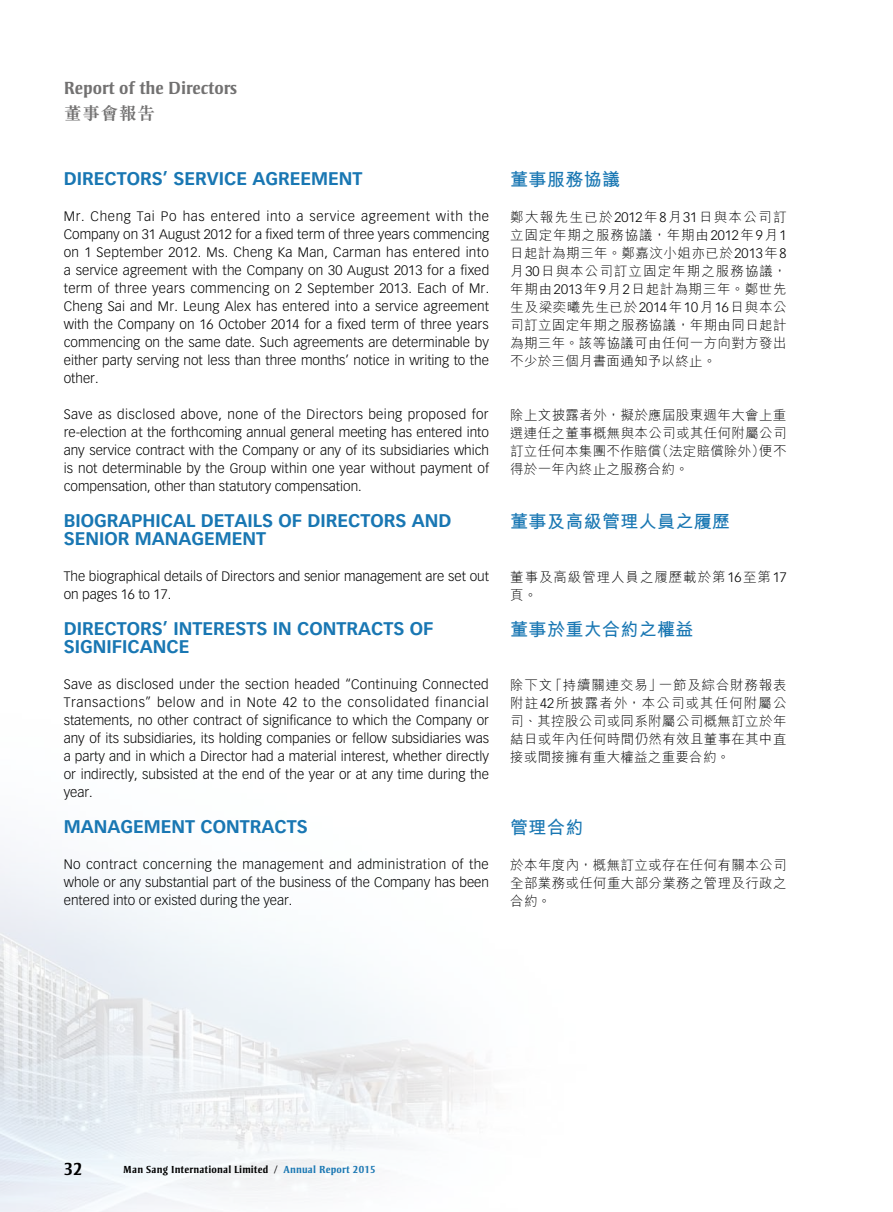
<style>
.page{position:relative;width:893px;height:1212px;background:#fff}
.page>*{position:absolute;margin:0;border:0;box-sizing:border-box;transform-origin:0 0}
.t1{font:700 18px "Vectora LT Std";color:#1977b3}
.t2{font:700 18px "M Hei HK";letter-spacing:.02em;color:#1977b3}
.t3{font:700 18px "Strayhorn MT Std";color:#727171}
.t4{font:700 18px "M Sung HK";letter-spacing:.02em;color:#727171}
.t5{font:700 18px "Strayhorn MT Std";color:#000}
.t6{font:300 13.5px/18px "Vectora LT Std";color:#000;text-align:justify}
.t7{font:300 13.5px/18px "M Hei HK";letter-spacing:.025em;color:#000;text-align:justify}
.t8{font:300 13.5px/18px "M Hei HK";letter-spacing:.07em;color:#000}
.t9{font:700 10.5px "Strayhorn MT Std";letter-spacing:.02em;color:#000}
.s1{font-family:"Vectora LT Std"}
.s2{color:#1977b3}
</style>
<div class="page">
<img style="left:0;top:854px;width:487px;height:358px">
<h1 class="t3" style="left:64px;top:77px;width:175px">Report of the Directors</h1>
<h1 class="t4" style="left:64px;top:104px;width:93px">董事會報告</h1>
<h1 class="t1" style="left:64px;top:168px;width:24px">DIRECT</h1>
<h1 class="t1" style="left:127px;top:168px;width:69px">ORS’ SERVICE</h1>
<h1 class="t1" style="left:252px;top:168px;width:13px">AGREE</h1>
<h1 class="t1" style="left:311px;top:168px;width:29px">MENT</h1>
<p class="t6" style="left:64px;top:207px;width:427px">Mr. Cheng Tai Po has entered into a service agreement with the Company on 31 August 2012 for a fixed term of three years commencing on 1 September 2012. Ms. Cheng Ka Man, Carman has entered into a service agreement with the Company on 30 August 2013 for a fixed term of three years commencing on 2 September 2013. Each of Mr.<br>Cheng Sai and Mr. Leung Alex has entered into a service agreement with the Company on 16 October 2014 for a fixed term of three years commencing on the same date. Such agreements are determinable by either party serving not less than three months’ notice in writing to the other.</p>
<p class="t6" style="left:64px;top:405px;width:427px">Save as disclosed above, none of the Directors being proposed for re-election at the forthcoming annual general meeting has entered into any service contract with the Company or any of its subsidiaries which is not determinable by the Group within one year without payment of compensation, other than statutory compensation.</p>
<h1 class="t1" style="left:64px;top:510px;width:44px">BIOGRA</h1>
<h1 class="t1" style="left:131px;top:510px;width:23px">PHICAL</h1>
<h1 class="t1" style="left:201px;top:510px;width:24px">DETAIL</h1>
<h1 class="t1" style="left:262px;top:510px;width:70px">S OF DIRECT</h1>
<h1 class="t1" style="left:370px;top:510px;width:82px">ORS AN D</h1>
<h1 class="t1" style="left:64px;top:528px;width:102px">SENIOR MANAGE</h1>
<h1 class="t1" style="left:215px;top:528px;width:29px">MENT</h1>
<p class="t6" style="left:64px;top:567px;width:427px">The biographical details of Directors and senior management are set out on pages 16 to 17.</p>
<h1 class="t1" style="left:64px;top:618px;width:24px">DIRECT</h1>
<h1 class="t1" style="left:127px;top:618px;width:58px">ORS’ INTERE</h1>
<h1 class="t1" style="left:235px;top:618px;width:100px">STS IN CONTRACT</h1>
<h1 class="t1" style="left:393px;top:618px;width:41px">S OF</h1>
<h1 class="t1" style="left:64px;top:636px;width:21px">SIGNI</h1>
<h1 class="t1" style="left:112px;top:636px;width:23px">FICANCE</h1>
<p class="t6" style="left:64px;top:675px;width:427px">Save as disclosed under the section headed “Continuing Connected Transactions” below and in Note 42 to the consolidated financial statements, no other contract of significance to which the Company or any of its subsidiaries, its holding companies or fellow subsidiaries was a party and in which a Director had a material interest, whether directly or indirectly, subsisted at the end of the year or at any time during the year.</p>
<h1 class="t1" style="left:64px;top:816px;width:31px">MANAGE</h1>
<h1 class="t1" style="left:144px;top:816px;width:29px">MENT</h1>
<h1 class="t1" style="left:200px;top:816px;width:39px">CONTRACT</h1>
<h1 class="t1" style="left:297px;top:816px;width:12px">S</h1>
<p class="t6" style="left:64px;top:855px;width:427px">No contract concerning the management and administration of the whole or any substantial part of the business of the Company has been entered into or existed during the year.</p>
<h1 class="t2" style="left:510px;top:166px;width:111px">董事服務協議</h1>
<p class="t7" style="left:510px;top:208px;width:278px">鄭大報先生已於<span class="s1">2012</span>年<span class="s1">8</span>月<span class="s1">31</span>日與本公司訂立固定年期之服務協議，年期由<span class="s1">2012</span>年<span class="s1">9</span>月<span class="s1">1</span>日起計為期三年。鄭嘉汶小姐亦已於<span class="s1">2013</span>年<span class="s1">8</span>月<span class="s1">30</span>日與本公司訂立固定年期之服務協議，年期由<span class="s1">2013</span>年<span class="s1">9</span>月<span class="s1">2</span>日起計為期三年。鄭世先生及梁奕曦先生已於<span class="s1">2014</span>年<span class="s1">10</span>月<span class="s1">16</span>日與本公司訂立固定年期之服務協議，年期由同日起計為期三年。該等協議可由任何一方向對方發出不少於三個月書面通知予以終止。</p>
<p class="t7" style="left:510px;top:406px;width:278px">除上文披露者外，擬於應屆股東週年大會上重選連任之董事概無與本公司或其任何附屬公司訂立任何本集團不作賠償（法定賠償除外）便不得於一年內終止之服務合約。</p>
<h1 class="t2" style="left:510px;top:508px;width:221px">董事及高級管理人員之履歷</h1>
<p class="t8" style="left:510px;top:568px;width:278px">董事及高級管理人員之履歷載於第<span class="s1">16</span>至第<span class="s1">17</span>頁。</p>
<h1 class="t2" style="left:510px;top:616px;width:185px">董事於重大合約之權益</h1>
<p class="t7" style="left:510px;top:676px;width:278px">除下文「持續關連交易」一節及綜合財務報表附註<span class="s1">42</span>所披露者外，本公司或其任何附屬公司、其控股公司或同系附屬公司概無訂立於年結日或年內任何時間仍然有效且董事在其中直接或間接擁有重大權益之重要合約。</p>
<h1 class="t2" style="left:510px;top:814px;width:75px">管理合約</h1>
<p class="t7" style="left:510px;top:856px;width:278px">於本年度內，概無訂立或存在任何有關本公司全部業務或任何重大部分業務之管理及行政之合約。</p>
<h1 class="t5" style="left:64px;top:1159px;width:20px">32</h1>
<p class="t9" style="left:123px;top:1163px;width:254px">Man Sang International Limited / <span class="s2">Annual Report 2015</span></p>
</div>
